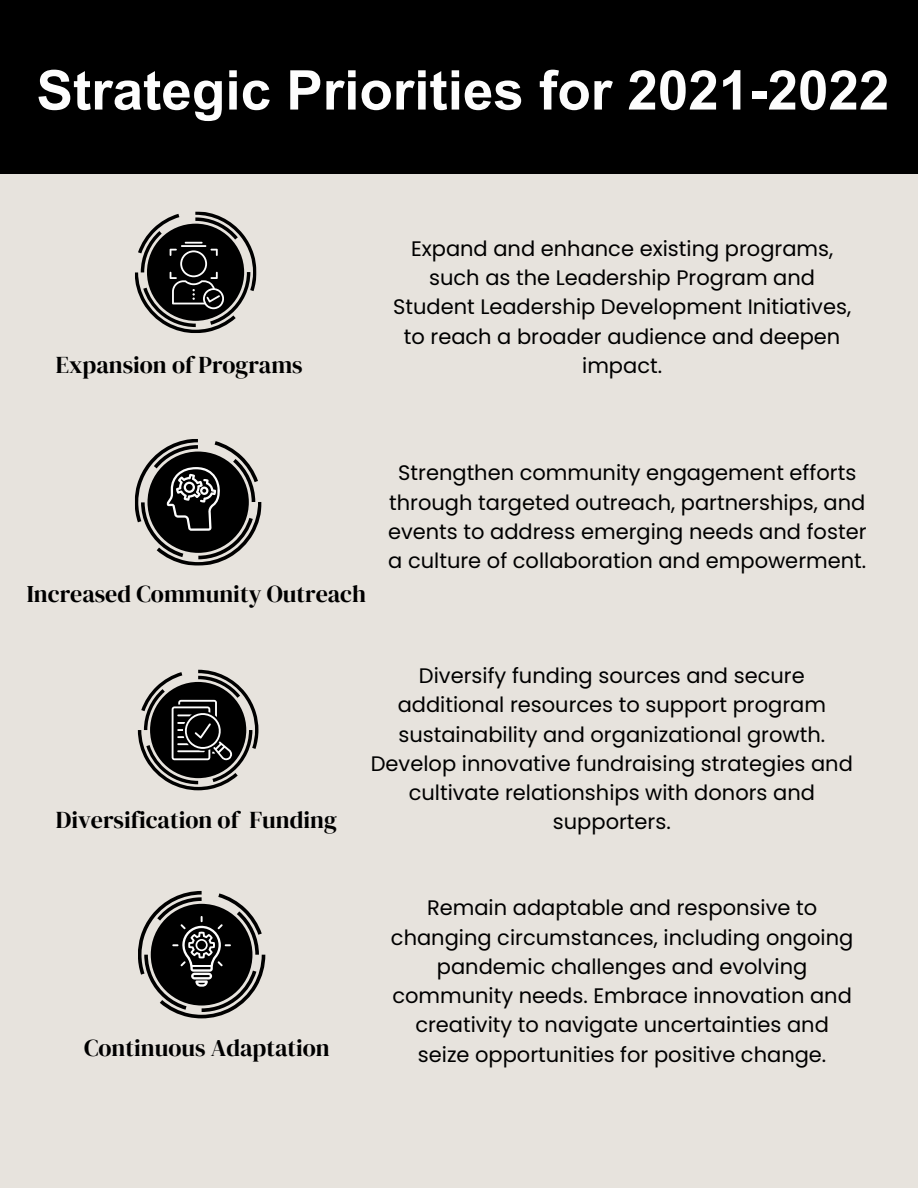
<style>
.page{position:relative;width:918px;height:1188px;background:#e7e3dd}
.page>*{position:absolute;margin:0;border:0;box-sizing:border-box;transform-origin:0 0}
.t1{font:700 54.75px "Arial MT Pro";color:#fdfdfd}
.t2{font:24px "DM Serif Display";color:#000}
.t3{font:21px/29.2px "Poppins";color:#000;text-align:center}
</style>
<div class="page">
<svg style="left:135px;top:211px;width:122px;height:122px"></svg>
<svg style="left:134px;top:439px;width:128px;height:127px"></svg>
<svg style="left:138px;top:670px;width:120px;height:120px"></svg>
<svg style="left:138px;top:891px;width:127px;height:127px"></svg>
<div style="left:0;top:0;width:918px;height:173px;background:#000"></div>
<h1 class="t1" style="left:37px;top:70px;width:854px">Strategic Priorities for 2021-2022</h1>
<p class="t2" style="left:56px;top:348px;width:248px">Expansion of Programs</p>
<p class="t3" style="left:393px;top:234px;width:460px">Expand and enhance existing programs, such as the Leadership Program and Student Leadership Development Initiatives, to reach a broader audience and deepen impact.</p>
<p class="t2" style="left:27px;top:577px;width:341px">Increased Community Outreach</p>
<p class="t3" style="left:388px;top:458px;width:480px">Strengthen community engagement efforts through targeted outreach, partnerships, and events to address emerging needs and foster a culture of collaboration and empowerment.</p>
<p class="t2" style="left:56px;top:803px;width:282px">Diversification of Funding</p>
<p class="t2" style="left:84px;top:1031px;width:247px">Continuous Adaptation</p>
<p class="t3" style="left:371px;top:661px;width:484px">Diversify funding sources and secure additional resources to support program sustainability and organizational growth.<br>Develop innovative fundraising strategies and cultivate relationships with donors and supporters.</p>
<p class="t3" style="left:391px;top:893px;width:464px">Remain adaptable and responsive to changing circumstances, including ongoing pandemic challenges and evolving community needs. Embrace innovation and creativity to navigate uncertainties and seize opportunities for positive change.</p>
</div>
